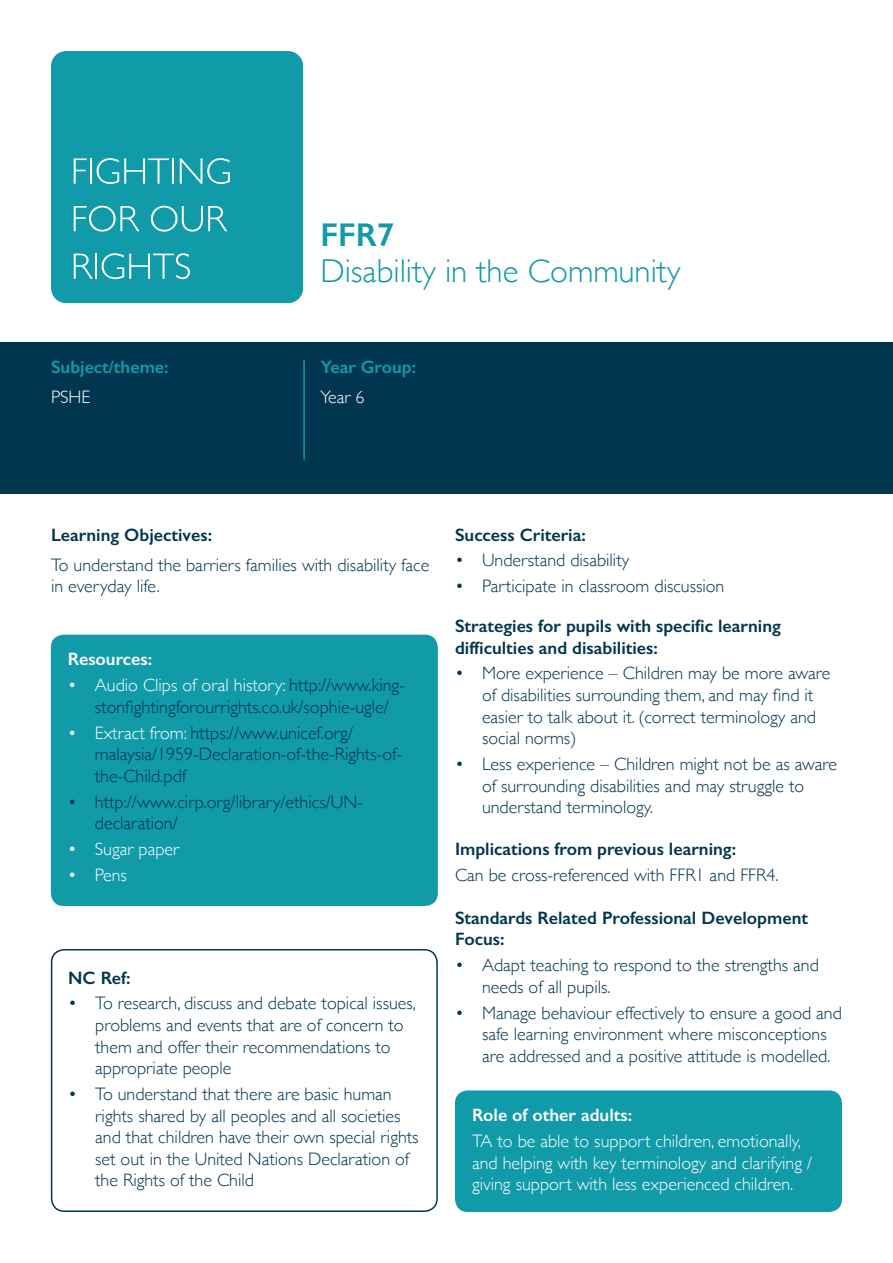
<style>
.page{position:relative;width:893px;height:1263px;background:#fff}
.page>*{position:absolute;margin:0;border:0;box-sizing:border-box;transform-origin:0 0}
.t1{font:300 33px "Gill Sans";color:#119aa8}
.t2{font:600 33px "Gill Sans";color:#119aa8}
.t3{font:300 18px/21.6px "Gill Sans";color:#00364f}
.t4{font:600 18px/21.6px "Gill Sans";color:#00364f}
.t5{font:300 18px/21.6px "Gill Sans";color:#fff}
.t6{font:600 18px "Gill Sans";color:#fff}
.t7{font:600 18px "Gill Sans";color:#119aa8}
.s1{color:#fff}
</style>
<div class="page">
<div style="left:51px;top:51px;width:252px;height:252px;background:#119aa8;border-radius:15px"></div>
<svg style="left:74px;top:158px;width:13px;height:26px"></svg>
<hr style="left:90px;top:158px;width:2px;height:26px;background:#fff">
<svg style="left:97px;top:158px;width:72px;height:26px"></svg>
<hr style="left:172px;top:158px;width:2px;height:26px;background:#fff">
<svg style="left:180px;top:158px;width:50px;height:26px"></svg>
<svg style="left:74px;top:206px;width:66px;height:26px"></svg>
<svg style="left:151px;top:206px;width:76px;height:26px"></svg>
<svg style="left:74px;top:254px;width:19px;height:25px"></svg>
<hr style="left:95px;top:254px;width:2px;height:25px;background:#fff">
<svg style="left:102px;top:253px;width:88px;height:26px"></svg>
<div style="left:0;top:342px;width:893px;height:151px;background:#00364f"></div>
<hr style="left:303px;top:360px;width:2px;height:100px;background:#119aa8">
<div style="left:51px;top:635px;width:387px;height:271px;background:#119aa8;border-radius:13px"></div>
<div style="left:51px;top:949px;width:387px;height:263px;border:2px solid #00364f;border-radius:13px"></div>
<div style="left:455px;top:1090px;width:387px;height:122px;background:#119aa8;border-radius:13px"></div>
<p class="t7" style="left:51px;top:356px;width:119px">Subject/theme:</p>
<p class="t5" style="left:51px;top:386px;width:41px">PSHE</p>
<h1 class="t2" style="left:320px;top:215px;width:76px">FFR7</h1>
<h1 class="t1" style="left:320px;top:245px;width:362px">Disability in the Community</h1>
<p class="t7" style="left:320px;top:356px;width:97px">Year Group:</p>
<p class="t5" style="left:320px;top:386px;width:46px">Year 6</p>
<p class="t4" style="left:51px;top:524px;width:163px">Learning Objectives:</p>
<p class="t3" style="left:51px;top:553px;width:380px">To understand the barriers families with disability face in everyday life.</p>
<p class="t6" style="left:68px;top:648px;width:86px">Resources:</p>
<p class="t3" style="left:95px;top:674px;width:312px;text-indent:-27px"><span class="s1">• Audio Clips of oral history:</span> http://www.king&shy;stonfightingforourrights.co.uk/sophie-ugle/</p>
<p class="t3" style="left:95px;top:721px;width:309px;text-indent:-27px"><span class="s1">• Extract from:</span> https://www.unicef.org/ malaysia/1959-Declaration-of-the-Rights-of&shy;the-Child.pdf</p>
<p class="t3" style="left:95px;top:790px;width:269px;text-indent:-27px">• http://www.cirp.org/library/ethics/UN&shy;declaration/</p>
<p class="t5" style="left:68px;top:838px;width:113px">• Sugar paper</p>
<p class="t5" style="left:68px;top:863px;width:61px">• Pens</p>
<p class="t4" style="left:68px;top:966px;width:64px">NC Ref:</p>
<p class="t3" style="left:95px;top:992px;width:322px;text-indent:-27px">• To research, discuss and debate topical issues, problems and events that are of concern to them and offer their recommendations to appropriate people</p>
<p class="t3" style="left:95px;top:1082px;width:325px;text-indent:-27px">• To understand that there are basic human rights shared by all peoples and all societies and that children have their own special rights set out in the United Nations Declaration of the Rights of the Child</p>
<p class="t4" style="left:455px;top:524px;width:132px">Success Criteria:</p>
<p class="t3" style="left:455px;top:549px;width:176px">• Understand disability</p>
<p class="t3" style="left:455px;top:575px;width:271px">• Participate in classroom discussion</p>
<p class="t4" style="left:455px;top:615px;width:327px">Strategies for pupils with specific learning difficulties and disabilities:</p>
<p class="t3" style="left:482px;top:662px;width:350px;text-indent:-27px">• More experience – Children may be more aware of disabilities surrounding them, and may find it easier to talk about it. (correct terminology and social norms)</p>
<p class="t3" style="left:482px;top:752px;width:357px;text-indent:-27px">• Less experience – Children might not be as aware of surrounding disabilities and may struggle to understand terminology.</p>
<p class="t4" style="left:455px;top:838px;width:283px">Implications from previous learning:</p>
<p class="t3" style="left:455px;top:863px;width:325px">Can be cross-referenced with FFR1 and FFR4.</p>
<p class="t4" style="left:455px;top:907px;width:355px">Standards Related Professional Development<br>Focus:</p>
<p class="t3" style="left:482px;top:953px;width:338px;text-indent:-27px">• Adapt teaching to respond to the strengths and needs of all pupils.</p>
<p class="t3" style="left:482px;top:1001px;width:361px;text-indent:-27px">• Manage behaviour effectively to ensure a good and safe learning environment where misconceptions are addressed and a positive attitude is modelled.</p>
<p class="t6" style="left:472px;top:1104px;width:162px">Role of other adults:</p>
<p class="t5" style="left:472px;top:1129px;width:342px">TA to be able to support children, emotionally, and helping with key terminology and clarifying / giving support with less experienced children.</p>
</div>
